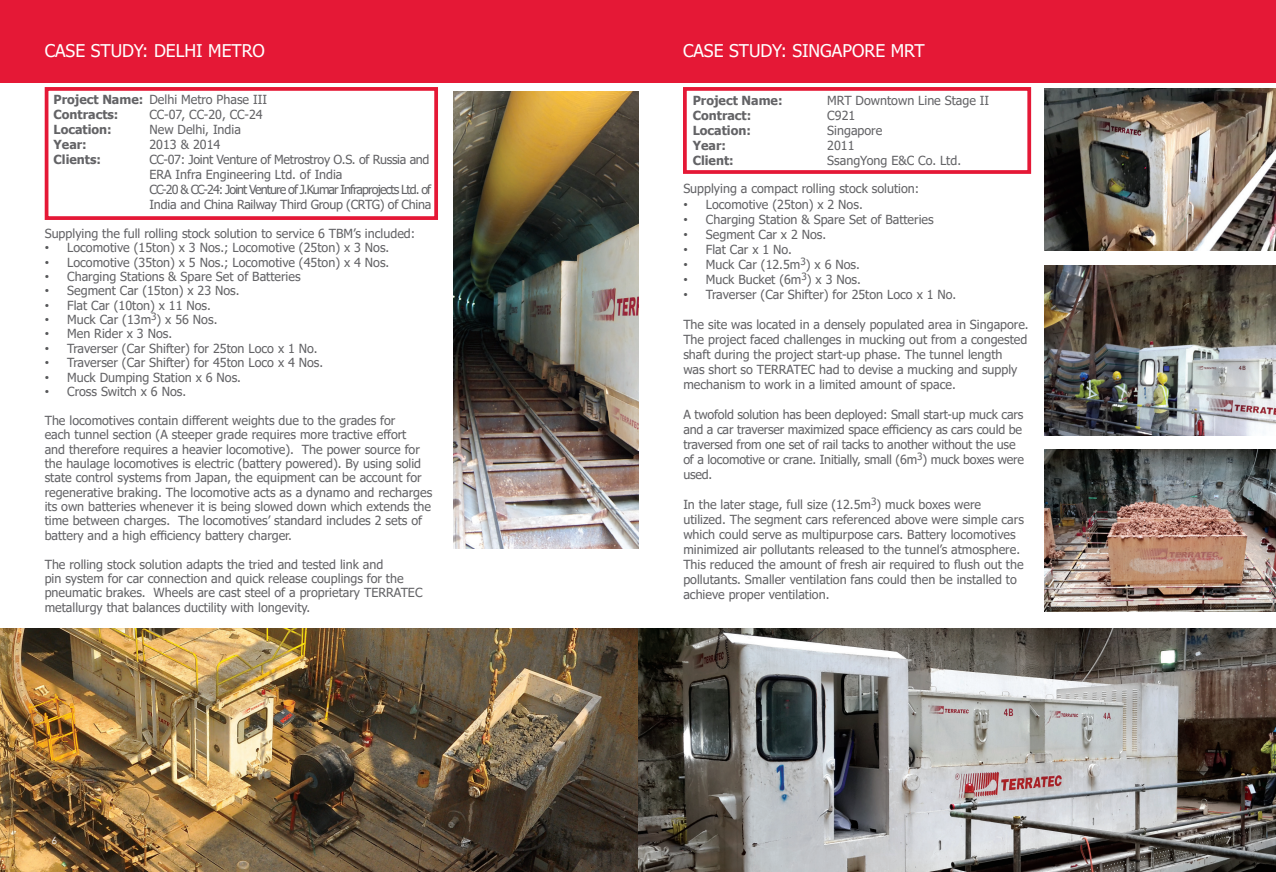
<style>
.page{position:relative;width:1276px;height:872px;background:#fff}
.page>*{position:absolute;margin:0;border:0;box-sizing:border-box;transform-origin:0 0}
.t1{font:17.5px "Tahoma";color:#fff}
.BODY_COPY{font:12.5px/15px "Tahoma";color:#636366}
.BODY_COPY-2{font:12.5px/15px "Tahoma";letter-spacing:-.075em;color:#636366}
.BODY_COPY-3{font:700 12.5px "Tahoma";color:#636366}
.BODY_COPY-4{font:12.5px "Tahoma";letter-spacing:-.025em;color:#636366}
.t2{font:10px "Century Gothic";color:#fff}
.s1{font-family:"Arial";color:#57585a}
</style>
<div class="page">
<div style="left:45px;top:87px;width:393px;height:133px;border:4px solid #e51836"></div>
<img style="left:0;top:628px;width:1276px;height:244px">
<div style="left:683px;top:87px;width:348px;height:87px;border:4px solid #e51836"></div>
<div style="left:0;top:0;width:1276px;height:82px;background:#e51836"></div>
<img style="left:453px;top:91px;width:185px;height:457px">
<img style="left:1044px;top:265px;width:232px;height:171px">
<img style="left:1044px;top:89px;width:232px;height:162px">
<img style="left:1044px;top:450px;width:232px;height:162px">
<p class="t1" style="left:45px;top:38px;width:222px">CASE STUDY: DELHI METRO</p>
<p class="t1" style="left:683px;top:38px;width:243px">CASE STUDY: SINGAPORE MRT</p>
<p class="BODY_COPY" style="left:149px;top:93px;width:119px">Delhi Metro Phase III</p>
<p class="BODY_COPY" style="left:149px;top:108px;width:115px">CC-07, CC-20, CC-24</p>
<p class="BODY_COPY" style="left:149px;top:123px;width:93px">New Delhi, India</p>
<p class="BODY_COPY" style="left:149px;top:138px;width:72px">2013 &amp; 2014</p>
<p class="BODY_COPY-4" style="left:149px;top:151px;width:281px">CC-07: Joint Venture of Metrostroy O.S. of Russia and</p>
<p class="BODY_COPY" style="left:149px;top:168px;width:195px">ERA Infra Engineering Ltd. of India</p>
<p class="BODY_COPY-2" style="left:149px;top:183px;width:283px">CC-20 &amp; CC-24: Joint Venture of J.Kumar Infraprojects Ltd. of<br>India and China Railway Third Group (CRTG) of China</p>
<p class="BODY_COPY" style="left:45px;top:226px;width:372px">Supplying the full rolling stock solution to service 6 TBM’s included:</p>
<p class="BODY_COPY" style="left:45px;top:241px;width:346px"><span class="s1">•</span> Locomotive (15ton) x 3 Nos.; Locomotive (25ton) x 3 Nos.</p>
<p class="BODY_COPY" style="left:45px;top:255px;width:346px"><span class="s1">•</span> Locomotive (35ton) x 5 Nos.; Locomotive (45ton) x 4 Nos.</p>
<p class="BODY_COPY" style="left:45px;top:269px;width:257px"><span class="s1">•</span> Charging Stations &amp; Spare Set of Batteries</p>
<p class="BODY_COPY" style="left:45px;top:284px;width:196px"><span class="s1">•</span> Segment Car (15ton) x 23 Nos.</p>
<p class="BODY_COPY" style="left:45px;top:298px;width:168px"><span class="s1">•</span> Flat Car (10ton) x 11 Nos.</p>
<p class="BODY_COPY" style="left:45px;top:313px;width:174px"><span class="s1">•</span> Muck Car (13m<sup>3</sup>) x 56 Nos.</p>
<p class="BODY_COPY" style="left:45px;top:327px;width:129px"><span class="s1">•</span> Men Rider x 3 Nos.</p>
<p class="BODY_COPY" style="left:45px;top:341px;width:274px"><span class="s1">•</span> Traverser (Car Shifter) for 25ton Loco x 1 No.</p>
<p class="BODY_COPY" style="left:45px;top:356px;width:280px"><span class="s1">•</span> Traverser (Car Shifter) for 45ton Loco x 4 Nos.</p>
<p class="BODY_COPY" style="left:45px;top:370px;width:198px"><span class="s1">•</span> Muck Dumping Station x 6 Nos.</p>
<p class="BODY_COPY" style="left:45px;top:384px;width:143px"><span class="s1">•</span> Cross Switch x 6 Nos.</p>
<p class="BODY_COPY" style="left:45px;top:414px;width:389px;line-height:14.4px">The locomotives contain different weights due to the grades for<br>each tunnel section (A steeper grade requires more tractive effort<br>and therefore requires a heavier locomotive). The power source for the haulage locomotives is electric (battery powered). By using solid state control systems from Japan, the equipment can be account for regenerative braking. The locomotive acts as a dynamo and recharges its own batteries whenever it is being slowed down which extends the time between charges. The locomotives’ standard includes 2 sets of battery and a high efficiency battery charger.</p>
<p class="BODY_COPY" style="left:45px;top:557px;width:379px;line-height:14.4px">The rolling stock solution adapts the tried and tested link and<br>pin system for car connection and quick release couplings for the pneumatic brakes. Wheels are cast steel of a proprietary TERRATEC metallurgy that balances ductility with longevity.</p>
<p class="BODY_COPY-3" style="left:54px;top:91px;width:91px">Project Name:</p>
<p class="BODY_COPY-3" style="left:54px;top:106px;width:66px">Contracts:</p>
<p class="BODY_COPY-3" style="left:54px;top:121px;width:60px">Location:</p>
<p class="BODY_COPY-3" style="left:54px;top:136px;width:35px">Year:</p>
<p class="BODY_COPY-3" style="left:54px;top:151px;width:49px">Clients:</p>
<p class="BODY_COPY-3" style="left:693px;top:92px;width:91px">Project Name:</p>
<p class="BODY_COPY-3" style="left:693px;top:107px;width:60px">Contract:</p>
<p class="BODY_COPY-3" style="left:693px;top:122px;width:60px">Location:</p>
<p class="BODY_COPY-3" style="left:693px;top:137px;width:35px">Year:</p>
<p class="BODY_COPY-3" style="left:693px;top:152px;width:43px">Client:</p>
<p class="BODY_COPY" style="left:827px;top:94px;width:163px">MRT Downtown Line Stage II</p>
<p class="BODY_COPY" style="left:827px;top:109px;width:29px">C921</p>
<p class="BODY_COPY" style="left:827px;top:124px;width:56px">Singapore</p>
<p class="BODY_COPY" style="left:827px;top:139px;width:29px">2011</p>
<p class="BODY_COPY" style="left:827px;top:154px;width:135px">SsangYong E&amp;C Co. Ltd.</p>
<p class="BODY_COPY" style="left:683px;top:182px;width:237px">Supplying a compact rolling stock solution:</p>
<p class="BODY_COPY" style="left:683px;top:197px;width:181px"><span class="s1">•</span> Locomotive (25ton) x 2 Nos.</p>
<p class="BODY_COPY" style="left:683px;top:212px;width:252px"><span class="s1">•</span> Charging Station &amp; Spare Set of Batteries</p>
<p class="BODY_COPY" style="left:683px;top:227px;width:144px"><span class="s1">•</span> Segment Car x 2 Nos.</p>
<p class="BODY_COPY" style="left:683px;top:242px;width:110px"><span class="s1">•</span> Flat Car x 1 No.</p>
<p class="BODY_COPY" style="left:683px;top:257px;width:178px"><span class="s1">•</span> Muck Car (12.5m<sup>3</sup>) x 6 Nos.</p>
<p class="BODY_COPY" style="left:683px;top:272px;width:179px"><span class="s1">•</span> Muck Bucket (6m<sup>3</sup>) x 3 Nos.</p>
<p class="BODY_COPY" style="left:683px;top:287px;width:274px"><span class="s1">•</span> Traverser (Car Shifter) for 25ton Loco x 1 No.</p>
<p class="BODY_COPY" style="left:683px;top:317px;width:347px">The site was located in a densely populated area in Singapore.<br>The project faced challenges in mucking out from a congested shaft during the project start-up phase. The tunnel length<br>was short so TERRATEC had to devise a mucking and supply mechanism to work in a limited amount of space.</p>
<p class="BODY_COPY" style="left:683px;top:407px;width:342px">A twofold solution has been deployed: Small start-up muck cars and a car traverser maximized space efficiency as cars could be traversed from one set of rail tacks to another without the use of a locomotive or crane. Initially, small (6m<sup>3</sup>) muck boxes were used.</p>
<p class="BODY_COPY" style="left:683px;top:497px;width:342px">In the later stage, full size (12.5m<sup>3</sup>) muck boxes were utilized. The segment cars referenced above were simple cars which could serve as multipurpose cars. Battery locomotives minimized air pollutants released to the tunnel’s atmosphere.<br>This reduced the amount of fresh air required to flush out the pollutants. Smaller ventilation fans could then be installed to achieve proper ventilation.</p>
<p class="t2" style="left:51px;top:834px;width:7px">6</p>
<p class="t2" style="left:1225px;top:834px;width:7px">7</p>
</div>
